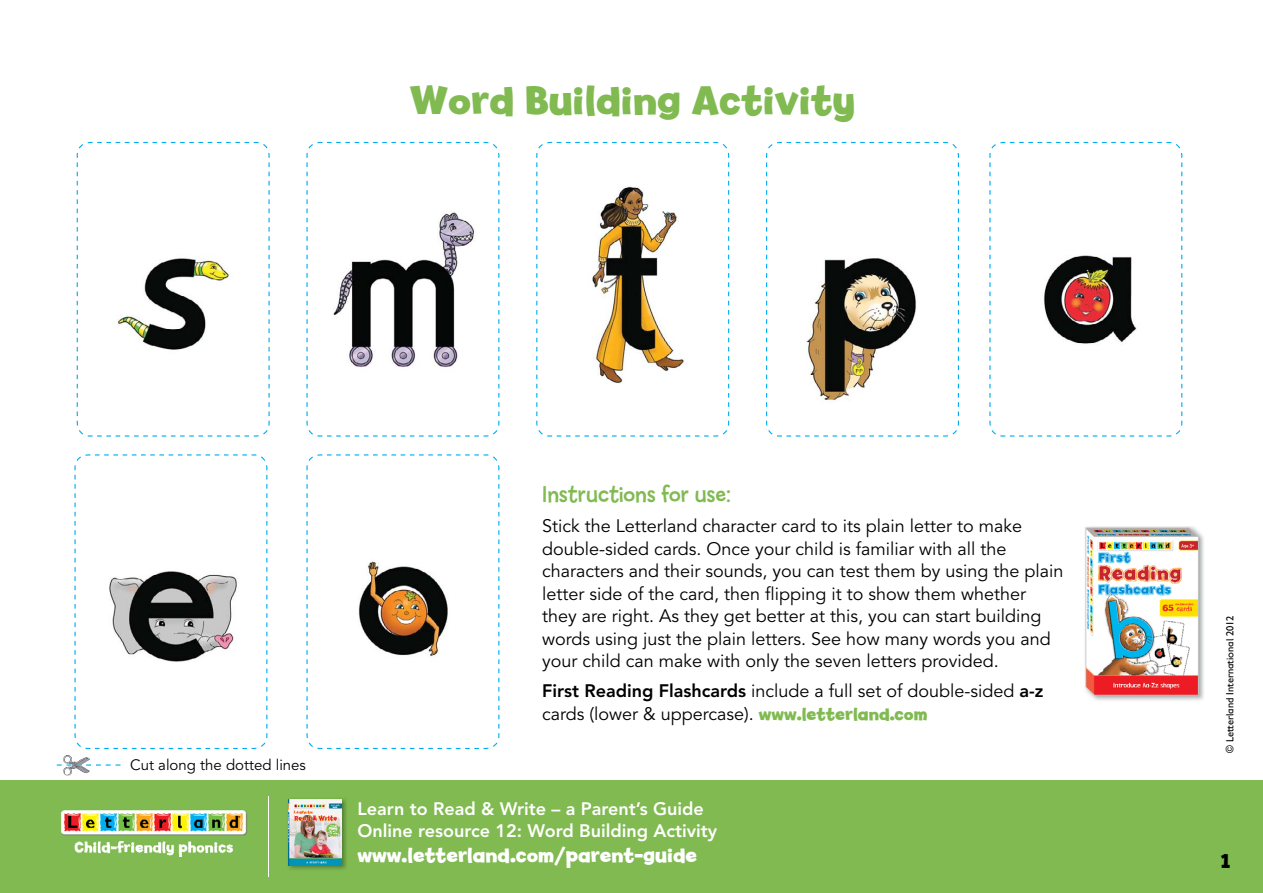
<style>
.page{position:relative;width:1263px;height:893px;background:#fff}
.page>*{position:absolute;margin:0;border:0;box-sizing:border-box;transform-origin:0 0}
.t1{font:700 42px "Billy";color:#80ba51}
.t2{font:24px "Billy";color:#80ba51}
.t3{font:700 21px "Billy";color:#fff}
.t4{font:700 21px "Billy";color:#000}
.t5{font:18px/22.5px "Avenir";color:#000}
.t6{font:800 18px/21.6px "Avenir";color:#fff}
.t7{font:15px "Avenir";color:#000}
.t8{font:10.5px "HBJ Gill Sans";color:#000}
.s1{font-weight:800}
.s2{font-family:"Billy";font-weight:700;color:#80ba51}
</style>
<div class="page">
<svg style="left:989px;top:142px;width:193px;height:295px"></svg>
<div style="left:0;top:780px;width:1263px;height:113px;background:#80ba51"></div>
<img style="left:61px;top:810px;width:186px;height:46px">
<svg style="left:766px;top:142px;width:193px;height:295px"></svg>
<svg style="left:306px;top:142px;width:193px;height:295px"></svg>
<svg style="left:536px;top:142px;width:193px;height:295px"></svg>
<svg style="left:77px;top:142px;width:193px;height:295px"></svg>
<img style="left:63px;top:756px;width:27px;height:20px">
<svg style="left:57px;top:764px;width:63px;height:2px"></svg>
<img style="left:1088px;top:526px;width:116px;height:175px">
<img style="left:1085px;top:527px;width:114px;height:169px">
<svg style="left:74px;top:454px;width:193px;height:295px"></svg>
<svg style="left:306px;top:454px;width:193px;height:295px"></svg>
<img style="left:288px;top:799px;width:58px;height:70px">
<img style="left:288px;top:799px;width:54px;height:66px">
<hr style="left:268px;top:797px;width:1px;height:80px;background:#fff">
<h1 class="t1" style="left:410px;top:87px;width:447px">Word Building Activity</h1>
<p class="t7" style="left:130px;top:759px;width:177px">Cut along the dotted lines</p>
<h2 class="t2" style="left:542px;top:487px;width:190px">Instructions for use:</h2>
<p class="t5" style="left:542px;top:517px;width:523px">Stick the Letterland character card to its plain letter to make double-sided cards. Once your child is familiar with all the characters and their sounds, you can test them by using the plain letter side of the card, then flipping it to show them whether they are right. As they get better at this, you can start building words using just the plain letters. See how many words you and your child can make with only the seven letters provided.</p>
<p class="t5" style="left:542px;top:682px;width:503px"><span class="s1">First Reading Flashcards</span> include a full set of double-sided <span class="s1">a-z </span>cards (lower &amp; uppercase). <span class="s2">www.letterland.com</span></p>
<p class="t6" style="left:357px;top:800px;width:361px">Learn to Read &amp; Write – a Parent’s Guide<br>Online resource 12: Word Building Activity</p>
<p class="t3" style="left:357px;top:848px;width:341px">www.letterland.com/parent-guide</p>
<p class="t8" style="left:1226px;top:753px;width:139px;rotate:-90deg">© Letterland International 2012</p>
<p class="t4" style="left:1221px;top:854px;width:11px">1</p>
</div>
